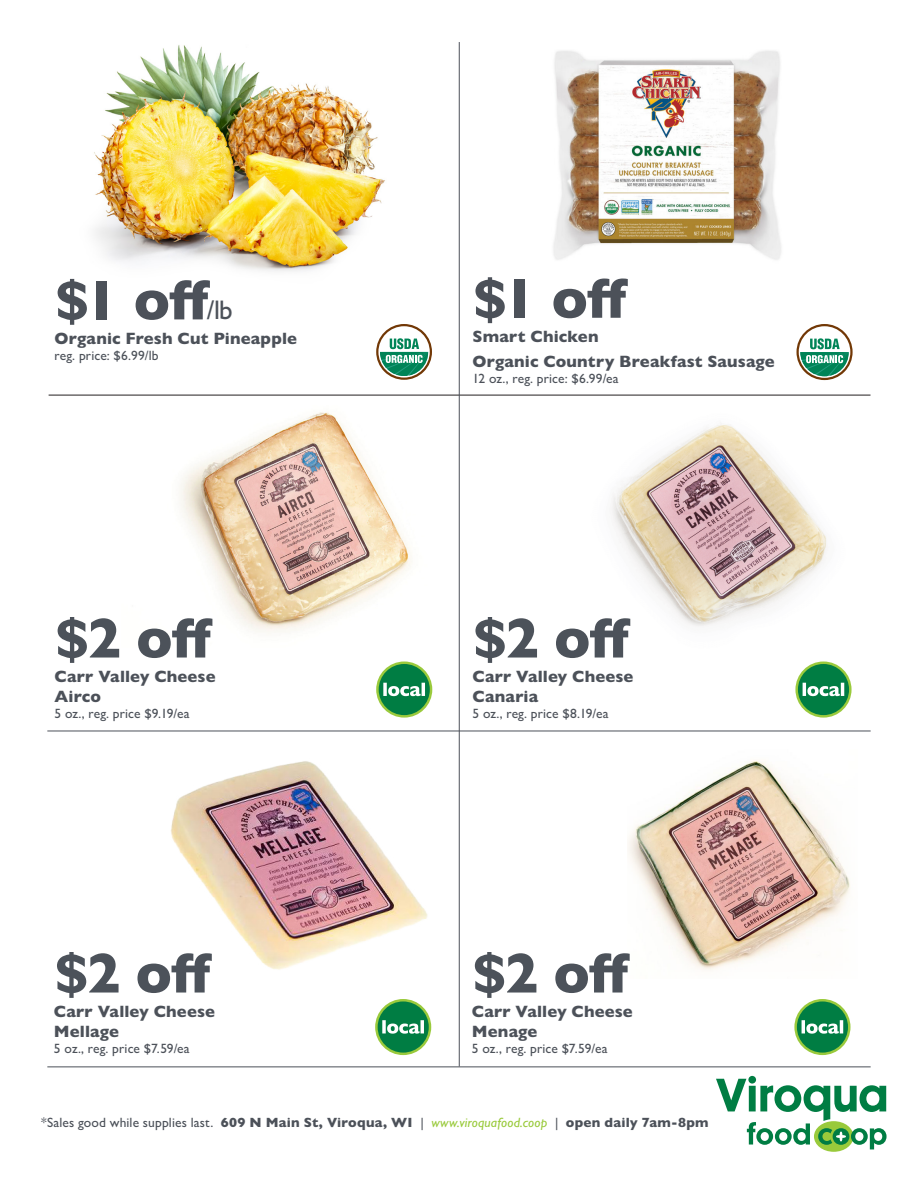
<style>
.page{position:relative;width:918px;height:1188px;background:#fff}
.page>*{position:absolute;margin:0;border:0;box-sizing:border-box;transform-origin:0 0}
.Price{font:800 57.15px "Gill Sans MT Pro";letter-spacing:-.015em;color:#4c525a}
.Price-2{font:800 57.15px "Gill Sans MT Pro";color:#4c5159}
.Product_Name{font:800 16.5px "Gill Sans MT Pro";letter-spacing:.01em;color:#4c5159}
.Price-3{font:800 16.5px "Gill Sans MT Pro";letter-spacing:.01em;color:#4c5159}
.Price-4{font:500 13.5px "Gill Sans MT Pro";letter-spacing:.01em;color:#4c5159}
.FOOTER_centered_copy{font:800 13.5px "Gill Sans MT Pro";letter-spacing:.015em;color:#4c5159}
.s1{font-weight:500;font-size:27px;color:#4c525a}
.s2{font-weight:500}
.s3{font-weight:500;font-style:italic;color:#99ca3b}
.s4{font-weight:500;font-style:italic}
</style>
<div class="page">
<img style="left:612px;top:424px;width:215px;height:203px">
<img style="left:661px;top:761px;width:157px;height:185px">
<img style="left:180px;top:405px;width:279px;height:243px">
<img style="left:94px;top:45px;width:291px;height:226px">
<img style="left:553px;top:50px;width:228px;height:210px">
<svg style="left:814px;top:1121px;width:39px;height:31px"></svg>
<svg style="left:716px;top:1076px;width:171px;height:73px"></svg>
<hr style="left:47px;top:1067px;width:824px;height:1px;background:#4c5159">
<svg style="left:797px;top:324px;width:56px;height:56px"></svg>
<svg style="left:376px;top:324px;width:56px;height:56px"></svg>
<svg style="left:795px;top:662px;width:57px;height:56px"></svg>
<hr style="left:49px;top:395px;width:822px;height:1px;background:#231f20">
<hr style="left:47px;top:731px;width:824px;height:1px;background:#4c5159">
<hr style="left:459px;top:42px;width:1px;height:1024px;background:#4c5159">
<img style="left:170px;top:761px;width:258px;height:209px">
<svg style="left:376px;top:662px;width:56px;height:56px"></svg>
<svg style="left:375px;top:999px;width:56px;height:56px"></svg>
<svg style="left:818px;top:823px;width:33px;height:203px;fill:#fbf9f5"></svg>
<div style="left:648px;top:946px;width:256px;height:53px;background:#fff"></div>
<svg style="left:794px;top:999px;width:56px;height:56px"></svg>
<p class="Price-2" style="left:55px;top:267px;width:180px">$1 off<span class="s1">/lb</span></p>
<p class="Price-3" style="left:55px;top:329px;width:244px">Organic Fresh Cut Pineapple</p>
<p class="Price-4" style="left:55px;top:347px;width:105px">reg. price: $6.99/lb</p>
<p class="Price" style="left:55px;top:605px;width:159px">$2 off</p>
<p class="Product_Name" style="left:55px;top:667px;width:162px">Carr Valley Cheese</p>
<p class="Product_Name" style="left:55px;top:687px;width:48px">Airco</p>
<p class="Price-4" style="left:55px;top:705px;width:136px">5 oz., reg. price $9.19/ea</p>
<p class="Price" style="left:54px;top:940px;width:159px">$2 off</p>
<p class="Product_Name" style="left:54px;top:1002px;width:162px">Carr Valley Cheese</p>
<p class="Product_Name" style="left:54px;top:1022px;width:66px">Mellage</p>
<p class="Price-4" style="left:54px;top:1040px;width:137px">5 oz., reg. price $7.59/ea</p>
<p class="Price-2" style="left:472px;top:265px;width:157px">$1 off</p>
<p class="Price-3" style="left:472px;top:327px;width:128px">Smart Chicken</p>
<p class="Price-3" style="left:472px;top:351px;width:304px">Organic Country Breakfast Sausage</p>
<p class="Price-4" style="left:472px;top:370px;width:148px">12 oz., reg. price: $6.99/ea</p>
<p class="Price" style="left:472px;top:605px;width:159px">$2 off</p>
<p class="Product_Name" style="left:472px;top:667px;width:162px">Carr Valley Cheese</p>
<p class="Product_Name" style="left:472px;top:687px;width:67px">Canaria</p>
<p class="Price-4" style="left:472px;top:705px;width:138px">5 oz., reg. price $8.19/ea</p>
<p class="Price" style="left:472px;top:940px;width:159px">$2 off</p>
<p class="Product_Name" style="left:472px;top:1002px;width:162px">Carr Valley Cheese</p>
<p class="Product_Name" style="left:472px;top:1022px;width:67px">Menage</p>
<p class="Price-4" style="left:472px;top:1040px;width:137px">5 oz., reg. price $7.59/ea</p>
<p class="FOOTER_centered_copy" style="left:41px;top:1115px;width:669px"><span class="s2">*Sales good while supplies last.</span> 609 N Main St, Viroqua, WI <span class="s2">|</span> <span class="s3">www.viroquafood.coop</span> <span class="s4">|</span> open daily 7am-8pm</p>
</div>
